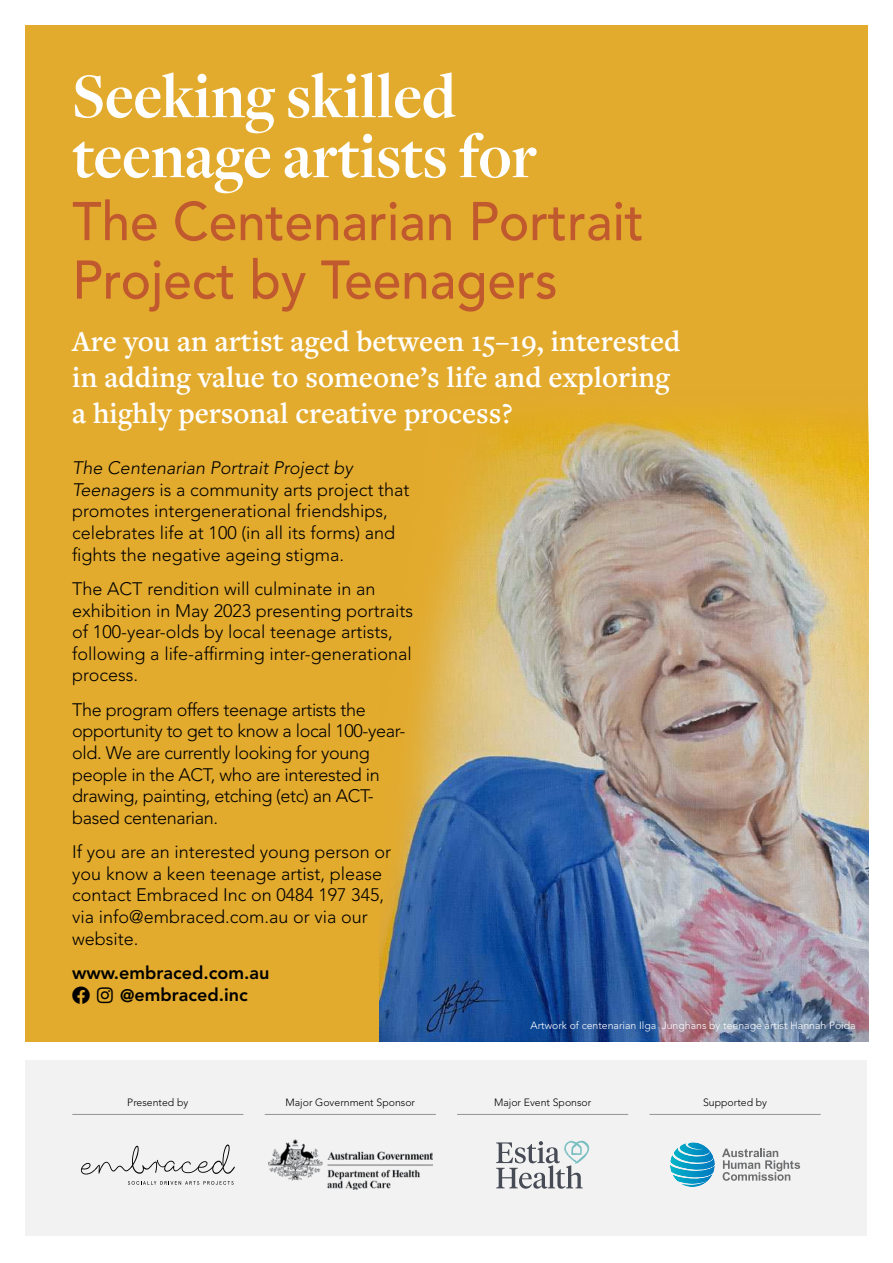
<style>
.page{position:relative;width:893px;height:1263px;background:#fff}
.page>*{position:absolute;margin:0;border:0;box-sizing:border-box;transform-origin:0 0}
.t1{font:700 66px/60px "Freight Disp Pro";color:#fff;scale:.95 1}
.t2{font:500 54px/58.5px "Avenir LT Std";color:#c05a2e;scale:.95 1}
.t3{font:600 30px/36px "Freight Text Pro";color:#fff}
.t4{font:300 18px/21.6px "Avenir LT Std";color:#000}
.t5{font:300 18px/21.6px "Avenir LT Std";letter-spacing:-.02em;color:#000}
.t6{font:800 18px/21.6px "Avenir LT Std";color:#000}
.t7{font:300 10.5px "Avenir LT Std";color:#000}
.t8{font:300 10.5px "Avenir LT Std";color:#fff}
.s1{font-style:italic}
</style>
<div class="page">
<div style="left:26px;top:1060px;width:841px;height:176px;background:#f2f2f2"></div>
<div style="left:26px;top:26px;width:842px;height:1016px;background:#e3ab2e"></div>
<img style="left:380px;top:412px;width:488px;height:630px">
<hr style="left:457px;top:1114px;width:171px;height:1px;background:#939597">
<hr style="left:649px;top:1114px;width:172px;height:1px;background:#939597">
<hr style="left:265px;top:1114px;width:171px;height:1px;background:#939597">
<hr style="left:72px;top:1114px;width:171px;height:1px;background:#939597">
<svg style="left:81px;top:1144px;width:154px;height:30px"></svg>
<svg style="left:128px;top:1181px;width:106px;height:4px"></svg>
<img style="left:674px;top:1142px;width:39px;height:13px">
<img style="left:670px;top:1155px;width:45px;height:10px">
<img style="left:670px;top:1165px;width:45px;height:9px">
<img style="left:673px;top:1174px;width:40px;height:13px">
<svg style="left:722px;top:1148px;width:78px;height:33px"></svg>
<img style="left:268px;top:1140px;width:164px;height:49px">
<svg style="left:496px;top:1140px;width:93px;height:49px"></svg>
<h1 class="t1" style="left:72px;top:73px;width:490px">Seeking skilled teenage artists for</h1>
<h2 class="t2" style="left:72px;top:197px;width:603px">The Centenarian Portrait<br>Project by Teenagers</h2>
<h3 class="t3" style="left:72px;top:326px;width:610px">Are you an artist aged between 15–19, interested in adding value to someone’s life and exploring a highly personal creative process?</h3>
<p class="t4" style="left:72px;top:459px;width:339px"><span class="s1">The Centenarian Portrait Project by Teenagers</span> is a community arts project that promotes intergenerational friendships, celebrates life at 100 (in all its forms) and fights the negative ageing stigma.</p>
<p class="t4" style="left:72px;top:579px;width:342px">The ACT rendition will culminate in an exhibition in May 2023 presenting portraits of 100-year-olds by local teenage artists, following a life-affirming inter-generational process.</p>
<p class="t5" style="left:72px;top:700px;width:335px">The program offers teenage artists the opportunity to get to know a local 100-year&shy;old. We are currently looking for young people in the ACT, who are interested in drawing, painting, etching (etc) an ACT&shy;based centenarian.</p>
<p class="t4" style="left:72px;top:843px;width:320px">If you are an interested young person or you know a keen teenage artist, please contact Embraced Inc on 0484 197 345, via info@embraced.com.au or via our website.</p>
<p class="t6" style="left:120px;top:962px;width:151px;text-indent:-48px">www.embraced.com.au @embraced.inc</p>
<p class="t8" style="left:531px;top:1021px;width:327px">Artwork of centenarian Ilga Junghans by teenage artist Hannah Poida</p>
<p class="t7" style="left:127px;top:1097px;width:63px">Presented by</p>
<p class="t7" style="left:285px;top:1097px;width:131px">Major Government Sponsor</p>
<p class="t7" style="left:494px;top:1097px;width:99px">Major Event Sponsor</p>
<p class="t7" style="left:703px;top:1097px;width:65px">Supported by</p>
</div>
